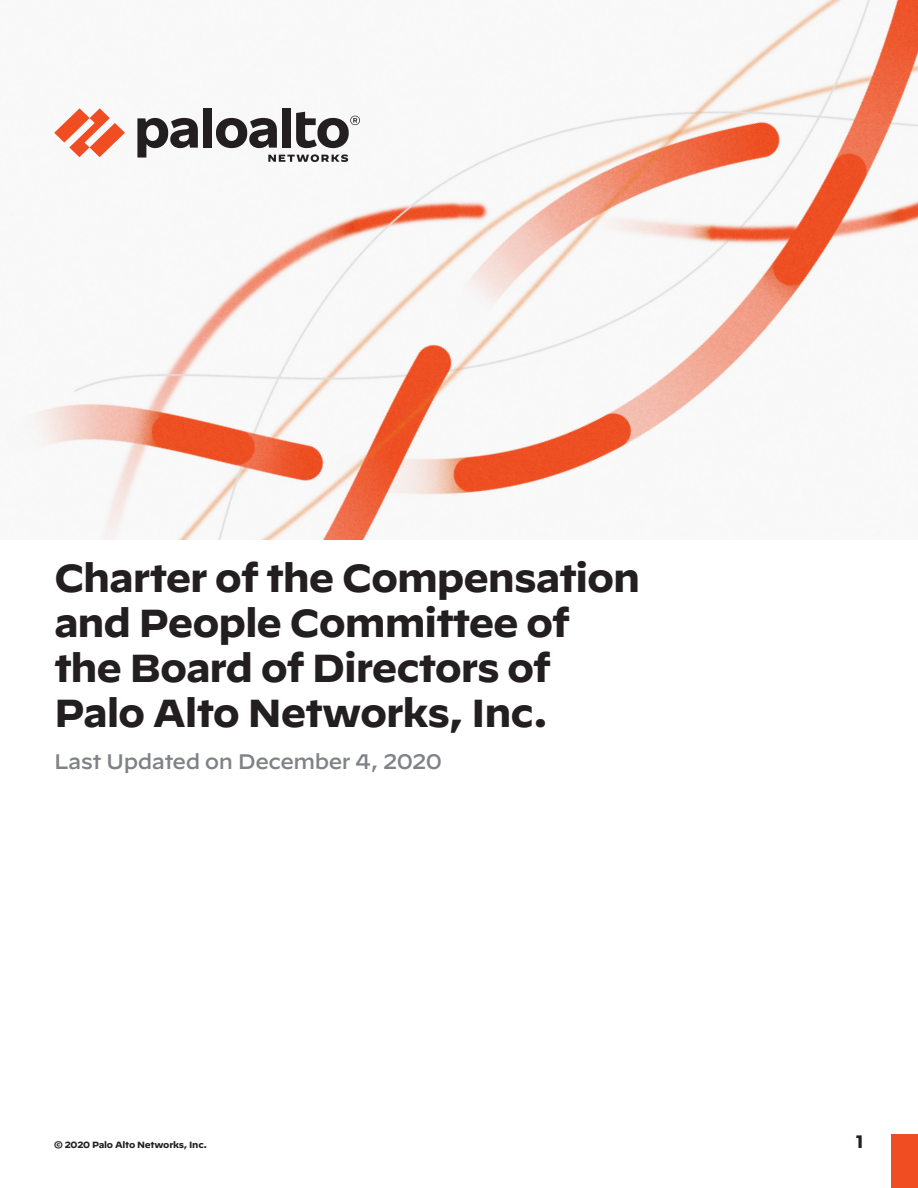
<style>
.page{position:relative;width:918px;height:1188px;background:#fff}
.page>*{position:absolute;margin:0;border:0;box-sizing:border-box;transform-origin:0 0}
.t1{font:700 39px/45px "Decimal";letter-spacing:-.03em;color:#231f20}
.title-page-subtitle{font:500 21px "Decimal";letter-spacing:-.025em;color:#808285}
.t2{font:700 18px "Decimal";color:#231f20}
.folio-text{font:700 9px "Decimal";letter-spacing:-.025em;color:#231f20}
</style>
<div class="page">
<img style="left:28px;top:0;width:890px;height:540px">
<div style="left:891px;top:1134px;width:27px;height:54px;background:#f04d22"></div>
<svg style="left:54px;top:108px;width:71px;height:49px"></svg>
<div style="left:203px;top:108px;width:9px;height:40px;background:#231f20"></div>
<svg style="left:137px;top:118px;width:61px;height:40px"></svg>
<div style="left:282px;top:108px;width:9px;height:40px;background:#231f20"></div>
<svg style="left:296px;top:112px;width:64px;height:36px"></svg>
<svg style="left:216px;top:118px;width:61px;height:30px"></svg>
<svg style="left:268px;top:154px;width:80px;height:8px"></svg>
<p class="t1" style="left:54px;top:556px;width:588px">Charter of the Compensation and People Committee of the Board of Directors of<br>Palo Alto Networks, Inc.</p>
<p class="title-page-subtitle" style="left:54px;top:742px;width:390px">Last Updated on December 4, 2020</p>
<p class="folio-text" style="left:54px;top:1140px;width:155px">© 2020 Palo Alto Networks, Inc.</p>
<p class="t2" style="left:856px;top:1132px;width:10px">1</p>
</div>
